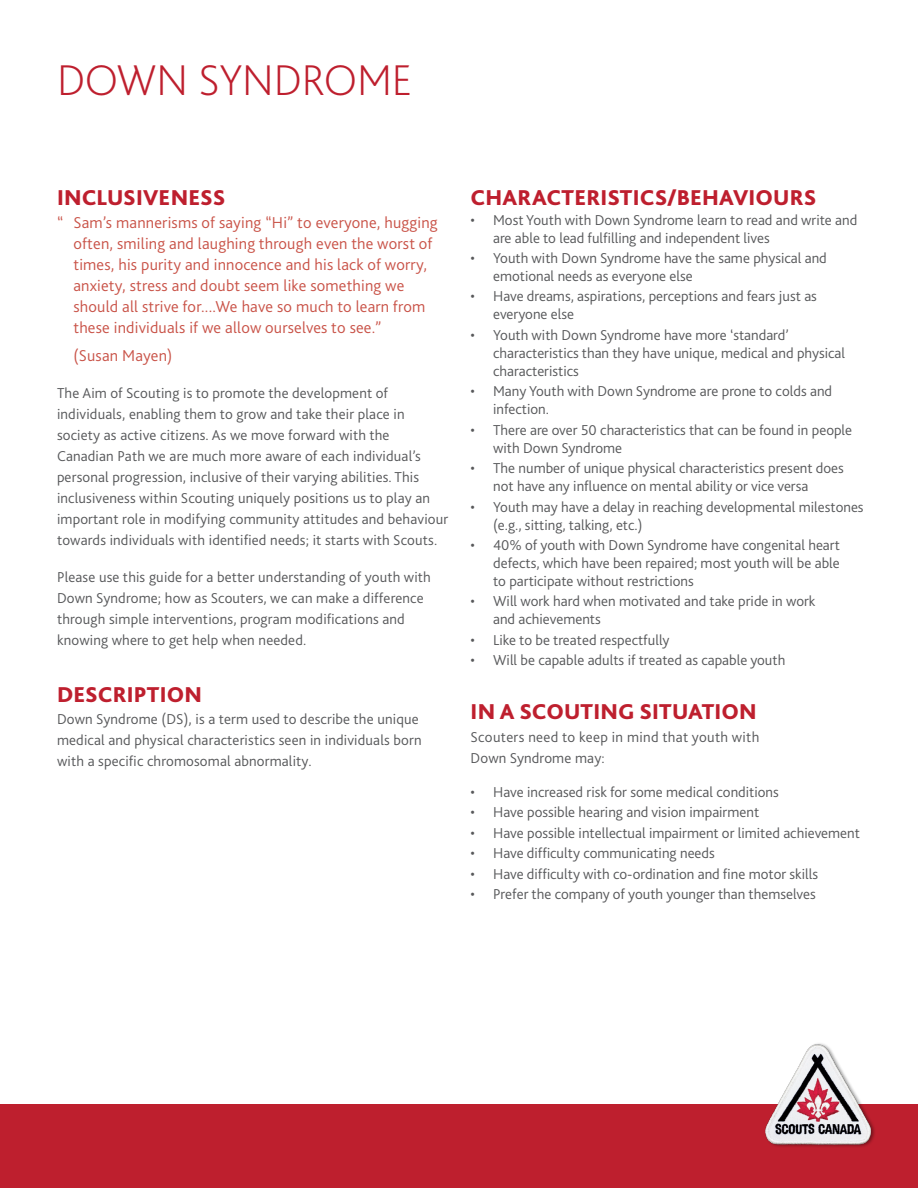
<style>
.page{position:relative;width:918px;height:1188px;background:#fff}
.page>*{position:absolute;margin:0;border:0;box-sizing:border-box;transform-origin:0 0}
.Heading_1{font:200 45px "Bliss 2";letter-spacing:-.005em;color:#be1f2e}
.Heading_2{font:800 22.5px "Bliss 2";letter-spacing:.01em;color:#be1f2e}
.Intro_Para_-_Quote{font:300 16.5px/21px "Bliss 2";letter-spacing:.01em;color:#c95348}
.Intro_Para_-_Name{font:300 16.5px "Bliss 2";letter-spacing:.01em;color:#c95348}
.Body{font:300 15px/21px "Bliss 2";color:#57585a}
.Body-2{font:300 15px/21px "Bliss 2";letter-spacing:.02em;color:#57585a}
</style>
<div class="page">
<div style="left:0;top:1104px;width:918px;height:84px;background:#be1f2e"></div>
<img style="left:765px;top:1043px;width:110px;height:104px">
<p class="Heading_1" style="left:57px;top:52px;width:357px">DOWN SYNDROME</p>
<p class="Heading_2" style="left:57px;top:184px;width:170px">INCLUSIVENESS</p>
<p class="Intro_Para_-_Quote" style="left:74px;top:211px;width:366px;text-indent:-16px">“ Sam’s mannerisms of saying “Hi” to everyone, hugging often, smiling and laughing through even the worst of times, his purity and innocence and his lack of worry, anxiety, stress and doubt seem like something we should all strive for....We have so much to learn from these individuals if we allow ourselves to see.”</p>
<p class="Intro_Para_-_Name" style="left:74px;top:345px;width:100px">(Susan Mayen)</p>
<p class="Body" style="left:57px;top:382px;width:393px">The Aim of Scouting is to promote the development of individuals, enabling them to grow and take their place in society as active citizens. As we move forward with the Canadian Path we are much more aware of each individual’s personal progression, inclusive of their varying abilities. This inclusiveness within Scouting uniquely positions us to play an important role in modifying community attitudes and behaviour towards individuals with identified needs; it starts with Scouts.</p>
<p class="Body" style="left:57px;top:566px;width:375px">Please use this guide for a better understanding of youth with Down Syndrome; how as Scouters, we can make a difference through simple interventions, program modifications and knowing where to get help when needed.</p>
<p class="Heading_2" style="left:57px;top:680px;width:147px">DESCRIPTION</p>
<p class="Body" style="left:57px;top:709px;width:366px">Down Syndrome (DS), is a term used to describe the unique medical and physical characteristics seen in individuals born with a specific chromosomal abnormality.</p>
<p class="Heading_2" style="left:471px;top:184px;width:347px">CHARACTERISTICS/BEHAVIOURS</p>
<p class="Body" style="left:493px;top:210px;width:366px;line-height:18px;text-indent:-22px">• Most Youth with Down Syndrome learn to read and write and are able to lead fulfilling and independent lives</p>
<p class="Body" style="left:493px;top:249px;width:335px;line-height:18px;text-indent:-22px">• Youth with Down Syndrome have the same physical and emotional needs as everyone else</p>
<p class="Body" style="left:493px;top:287px;width:325px;line-height:18px;text-indent:-22px">• Have dreams, aspirations, perceptions and fears just as everyone else</p>
<p class="Body" style="left:493px;top:326px;width:353px;line-height:18px;text-indent:-22px">• Youth with Down Syndrome have more ‘standard’ characteristics than they have unique, medical and physical characteristics</p>
<p class="Body" style="left:493px;top:382px;width:341px;line-height:18px;text-indent:-22px">• Many Youth with Down Syndrome are prone to colds and infection.</p>
<p class="Body" style="left:493px;top:420px;width:361px;line-height:18px;text-indent:-22px">• There are over 50 characteristics that can be found in people with Down Syndrome</p>
<p class="Body" style="left:493px;top:459px;width:352px;line-height:18px;text-indent:-22px">• The number of unique physical characteristics present does not have any influence on mental ability or vice versa</p>
<p class="Body" style="left:493px;top:497px;width:372px;line-height:18px;text-indent:-22px">• Youth may have a delay in reaching developmental milestones (e.g., sitting, talking, etc.)</p>
<p class="Body" style="left:493px;top:536px;width:348px;line-height:18px;text-align:justify;text-indent:-22px">• 40% of youth with Down Syndrome have congenital heart defects, which have been repaired; most youth will be able to participate without restrictions</p>
<p class="Body" style="left:493px;top:592px;width:324px;line-height:18px;text-indent:-22px">• Will work hard when motivated and take pride in work and achievements</p>
<p class="Body" style="left:471px;top:629px;width:200px">• Like to be treated respectfully</p>
<p class="Body" style="left:471px;top:649px;width:316px">• Will be capable adults if treated as capable youth</p>
<p class="Heading_2" style="left:471px;top:698px;width:288px">IN A SCOUTING SITUATION</p>
<p class="Body-2" style="left:471px;top:726px;width:290px">Scouters need to keep in mind that youth with<br>Down Syndrome may:</p>
<p class="Body" style="left:471px;top:781px;width:310px">• Have increased risk for some medical conditions</p>
<p class="Body" style="left:471px;top:802px;width:290px">• Have possible hearing and vision impairment</p>
<p class="Body" style="left:471px;top:822px;width:391px">• Have possible intellectual impairment or limited achievement</p>
<p class="Body" style="left:471px;top:842px;width:246px">• Have difficulty communicating needs</p>
<p class="Body" style="left:471px;top:863px;width:349px">• Have difficulty with co-ordination and fine motor skills</p>
<p class="Body" style="left:471px;top:883px;width:347px">• Prefer the company of youth younger than themselves</p>
</div>
